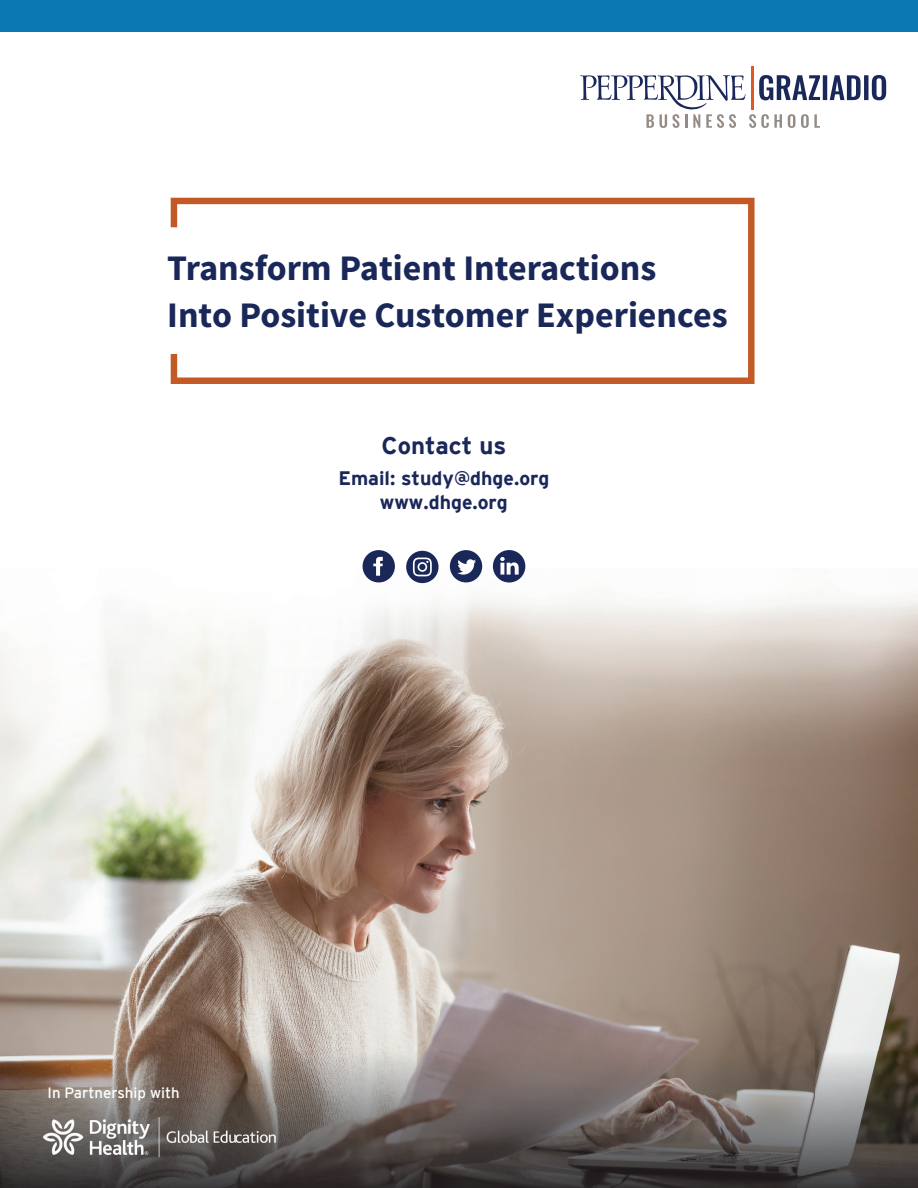
<style>
.page{position:relative;width:918px;height:1188px;background:#fff}
.page>*{position:absolute;margin:0;border:0;box-sizing:border-box;transform-origin:0 0}
.t1{font:700 36px/46.5px "Source Sans Pro";color:#1a2759}
.t2{font:700 24px "Interstate";color:#1a2759}
.t3{font:700 19.5px/23.4px "Interstate";color:#1a2759;text-align:center}
.t4{font:15px "Interstate";color:#fff}
</style>
<div class="page">
<img style="left:0;top:569px;width:918px;height:619px">
<div style="left:0;top:0;width:918px;height:32px;background:#0b78b2"></div>
<img style="left:30px;top:1104px;width:259px;height:67px">
<svg style="left:170px;top:197px;width:585px;height:187px"></svg>
<svg style="left:363px;top:550px;width:32px;height:32px"></svg>
<svg style="left:450px;top:550px;width:32px;height:32px"></svg>
<svg style="left:406px;top:551px;width:33px;height:32px"></svg>
<svg style="left:493px;top:550px;width:32px;height:33px"></svg>
<svg style="left:580px;top:75px;width:306px;height:53px"></svg>
<hr style="left:751px;top:66px;width:3px;height:43px;background:#e65524">
<p class="t1" style="left:167px;top:247px;width:562px">Transform Patient Interactions<br>Into Positive Customer Experiences</p>
<p class="t2" style="left:382px;top:432px;width:126px">Contact us</p>
<p class="t3" style="left:338px;top:467px;width:213px">Email: study@dhge.org www.dhge.org</p>
<p class="t4" style="left:48px;top:1084px;width:134px">In Partnership with</p>
</div>
